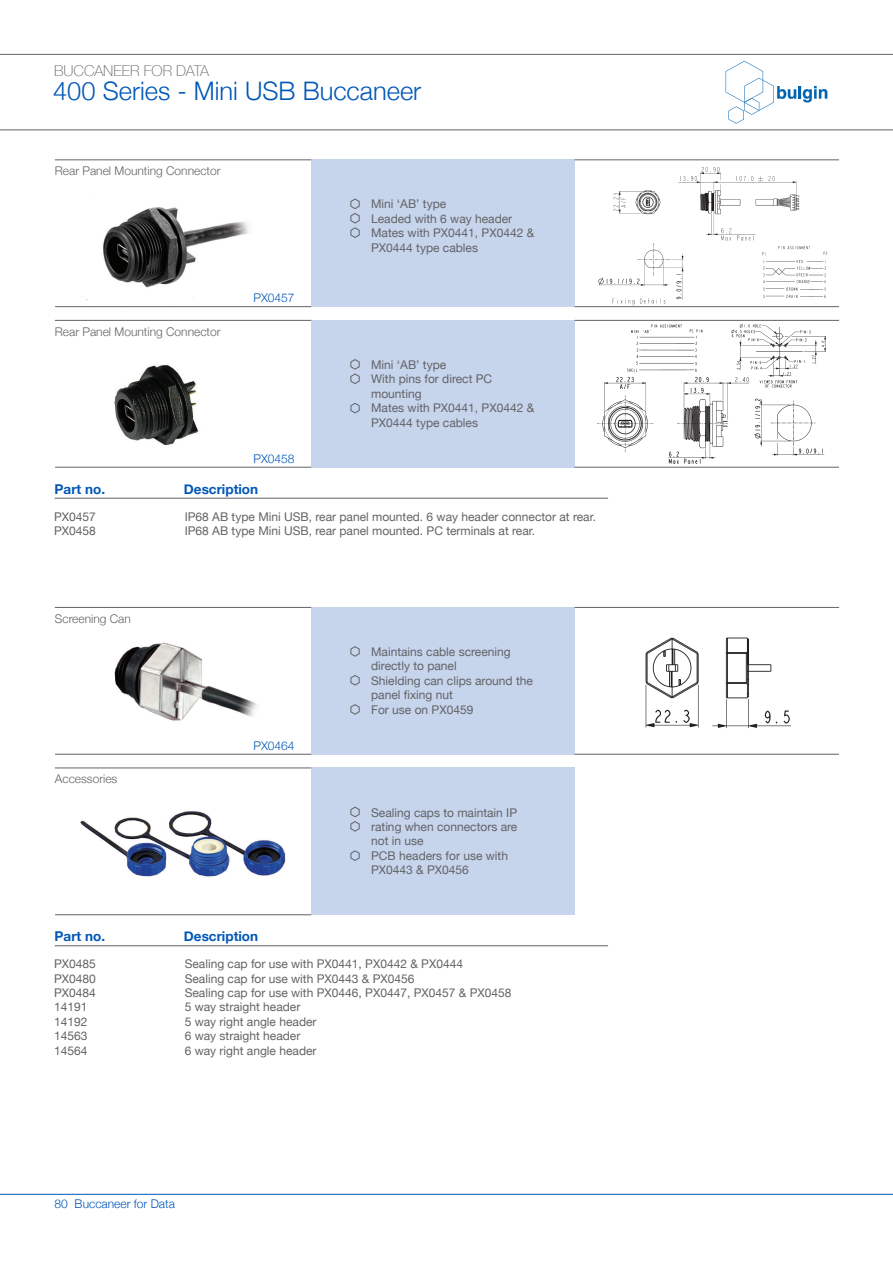
<style>
.page{position:relative;width:893px;height:1263px;background:#fff}
.page>*{position:absolute;margin:0;border:0;box-sizing:border-box;transform-origin:0 0}
.t1{font:300 25.5px "Helvetica Neue";color:#0057b8}
.t2{font:100 15px "Helvetica Neue";color:#636366}
.t3{font:700 13.5px "Helvetica Neue";color:#0057b8}
.t4{font:12px "Helvetica Neue";color:#636366}
.t5{font:300 12px "Helvetica Neue";color:#636366}
.t6{font:300 12px "Helvetica Neue";color:#0057b8}
</style>
<div class="page">
<hr style="left:0;top:1194px;width:893px;height:1px;background:#0057b8">
<svg style="left:726px;top:61px;width:101px;height:63px"></svg>
<hr style="left:0;top:54px;width:893px;height:1px;background:#636366">
<hr style="left:0;top:129px;width:893px;height:1px;background:#636366">
<img style="left:114px;top:642px;width:143px;height:79px">
<img style="left:54px;top:753px;width:257px;height:163px">
<img style="left:84px;top:364px;width:190px;height:134px">
<img style="left:81px;top:207px;width:186px;height:101px">
<div style="left:311px;top:159px;width:264px;height:148px;background:#c6d4ec"></div>
<div style="left:311px;top:607px;width:264px;height:148px;background:#c6d4ec"></div>
<div style="left:311px;top:320px;width:264px;height:148px;background:#c6d4ec"></div>
<div style="left:311px;top:767px;width:264px;height:148px;background:#c6d4ec"></div>
<hr style="left:575px;top:159px;width:264px;height:1px;background:#636366">
<hr style="left:575px;top:607px;width:264px;height:1px;background:#636366">
<hr style="left:575px;top:320px;width:264px;height:1px;background:#636366">
<hr style="left:55px;top:306px;width:256px;height:1px;background:#636366">
<hr style="left:55px;top:754px;width:256px;height:1px;background:#636366">
<hr style="left:55px;top:467px;width:256px;height:1px;background:#636366">
<hr style="left:55px;top:914px;width:256px;height:1px;background:#636366">
<hr style="left:574px;top:306px;width:265px;height:1px;background:#636366">
<hr style="left:574px;top:754px;width:265px;height:1px;background:#636366">
<hr style="left:574px;top:467px;width:265px;height:1px;background:#636366">
<hr style="left:55px;top:159px;width:256px;height:1px;background:#636366">
<hr style="left:55px;top:607px;width:256px;height:1px;background:#636366">
<hr style="left:55px;top:320px;width:256px;height:1px;background:#636366">
<hr style="left:55px;top:767px;width:256px;height:1px;background:#636366">
<svg style="left:350px;top:646px;width:10px;height:11px"></svg>
<svg style="left:350px;top:704px;width:10px;height:11px"></svg>
<svg style="left:350px;top:359px;width:10px;height:25px"></svg>
<svg style="left:350px;top:806px;width:10px;height:26px"></svg>
<svg style="left:350px;top:198px;width:10px;height:40px"></svg>
<svg style="left:350px;top:675px;width:10px;height:11px"></svg>
<svg style="left:350px;top:403px;width:10px;height:11px"></svg>
<svg style="left:350px;top:850px;width:10px;height:11px"></svg>
<hr style="left:55px;top:498px;width:553px;height:1px;background:#636366">
<hr style="left:55px;top:945px;width:553px;height:1px;background:#636366">
<img style="left:598px;top:167px;width:230px;height:139px">
<img style="left:597px;top:323px;width:229px;height:141px">
<img style="left:645px;top:637px;width:146px;height:92px">
<p class="t2" style="left:54px;top:59px;width:157px">BUCCANEER FOR DATA</p>
<p class="t1" style="left:53px;top:70px;width:370px">400 Series - Mini USB Buccaneer</p>
<p class="t5" style="left:55px;top:161px;width:167px">Rear Panel Mounting Connector</p>
<p class="t5" style="left:55px;top:322px;width:167px">Rear Panel Mounting Connector</p>
<p class="t6" style="left:253px;top:288px;width:43px">PX0457</p>
<p class="t6" style="left:253px;top:449px;width:43px">PX0458</p>
<p class="t3" style="left:55px;top:478px;width:52px">Part no.</p>
<p class="t3" style="left:184px;top:478px;width:76px">Description</p>
<p class="t4" style="left:371px;top:196px;width:77px">Mini ‘AB’ type</p>
<p class="t4" style="left:371px;top:210px;width:143px">Leaded with 6 way header</p>
<p class="t4" style="left:371px;top:224px;width:165px">Mates with PX0441, PX0442 &amp;</p>
<p class="t4" style="left:371px;top:239px;width:108px">PX0444 type cables</p>
<p class="t4" style="left:371px;top:356px;width:77px">Mini ‘AB’ type</p>
<p class="t4" style="left:371px;top:370px;width:123px">With pins for direct PC</p>
<p class="t4" style="left:371px;top:385px;width:52px">mounting</p>
<p class="t4" style="left:371px;top:399px;width:165px">Mates with PX0441, PX0442 &amp;</p>
<p class="t4" style="left:371px;top:414px;width:108px">PX0444 type cables</p>
<p class="t4" style="left:54px;top:508px;width:43px">PX0457</p>
<p class="t4" style="left:54px;top:522px;width:43px">PX0458</p>
<p class="t5" style="left:55px;top:609px;width:78px">Screening Can</p>
<p class="t5" style="left:55px;top:769px;width:64px">Accessories</p>
<p class="t4" style="left:185px;top:508px;width:413px">IP68 AB type Mini USB, rear panel mounted. 6 way header connector at rear.</p>
<p class="t4" style="left:185px;top:522px;width:352px">IP68 AB type Mini USB, rear panel mounted. PC terminals at rear.</p>
<p class="t6" style="left:253px;top:736px;width:43px">PX0464</p>
<p class="t4" style="left:371px;top:643px;width:141px">Maintains cable screening</p>
<p class="t4" style="left:371px;top:657px;width:87px">directly to panel</p>
<p class="t4" style="left:371px;top:672px;width:163px">Shielding can clips around the</p>
<p class="t4" style="left:371px;top:686px;width:83px">panel fixing nut</p>
<p class="t4" style="left:371px;top:701px;width:104px">For use on PX0459</p>
<p class="t4" style="left:371px;top:804px;width:148px">Sealing caps to maintain IP</p>
<p class="t4" style="left:371px;top:818px;width:148px">rating when connectors are</p>
<p class="t4" style="left:371px;top:832px;width:54px">not in use</p>
<p class="t4" style="left:371px;top:847px;width:138px">PCB headers for use with</p>
<p class="t4" style="left:371px;top:861px;width:99px">PX0443 &amp; PX0456</p>
<p class="t3" style="left:55px;top:926px;width:52px">Part no.</p>
<p class="t3" style="left:184px;top:926px;width:76px">Description</p>
<p class="t4" style="left:54px;top:955px;width:43px">PX0485</p>
<p class="t4" style="left:54px;top:970px;width:43px">PX0480</p>
<p class="t4" style="left:54px;top:984px;width:43px">PX0484</p>
<p class="t4" style="left:54px;top:998px;width:35px">14191</p>
<p class="t4" style="left:54px;top:1013px;width:35px">14192</p>
<p class="t4" style="left:54px;top:1027px;width:35px">14563</p>
<p class="t4" style="left:54px;top:1042px;width:35px">14564</p>
<p class="t4" style="left:185px;top:955px;width:280px">Sealing cap for use with PX0441, PX0442 &amp; PX0444</p>
<p class="t4" style="left:185px;top:970px;width:231px">Sealing cap for use with PX0443 &amp; PX0456</p>
<p class="t4" style="left:185px;top:984px;width:328px">Sealing cap for use with PX0446, PX0447, PX0457 &amp; PX0458</p>
<p class="t4" style="left:185px;top:998px;width:117px">5 way straight header</p>
<p class="t4" style="left:185px;top:1013px;width:133px">5 way right angle header</p>
<p class="t4" style="left:185px;top:1027px;width:117px">6 way straight header</p>
<p class="t4" style="left:185px;top:1042px;width:133px">6 way right angle header</p>
<p class="t6" style="left:55px;top:1194px;width:122px">80 Buccaneer for Data</p>
</div>
